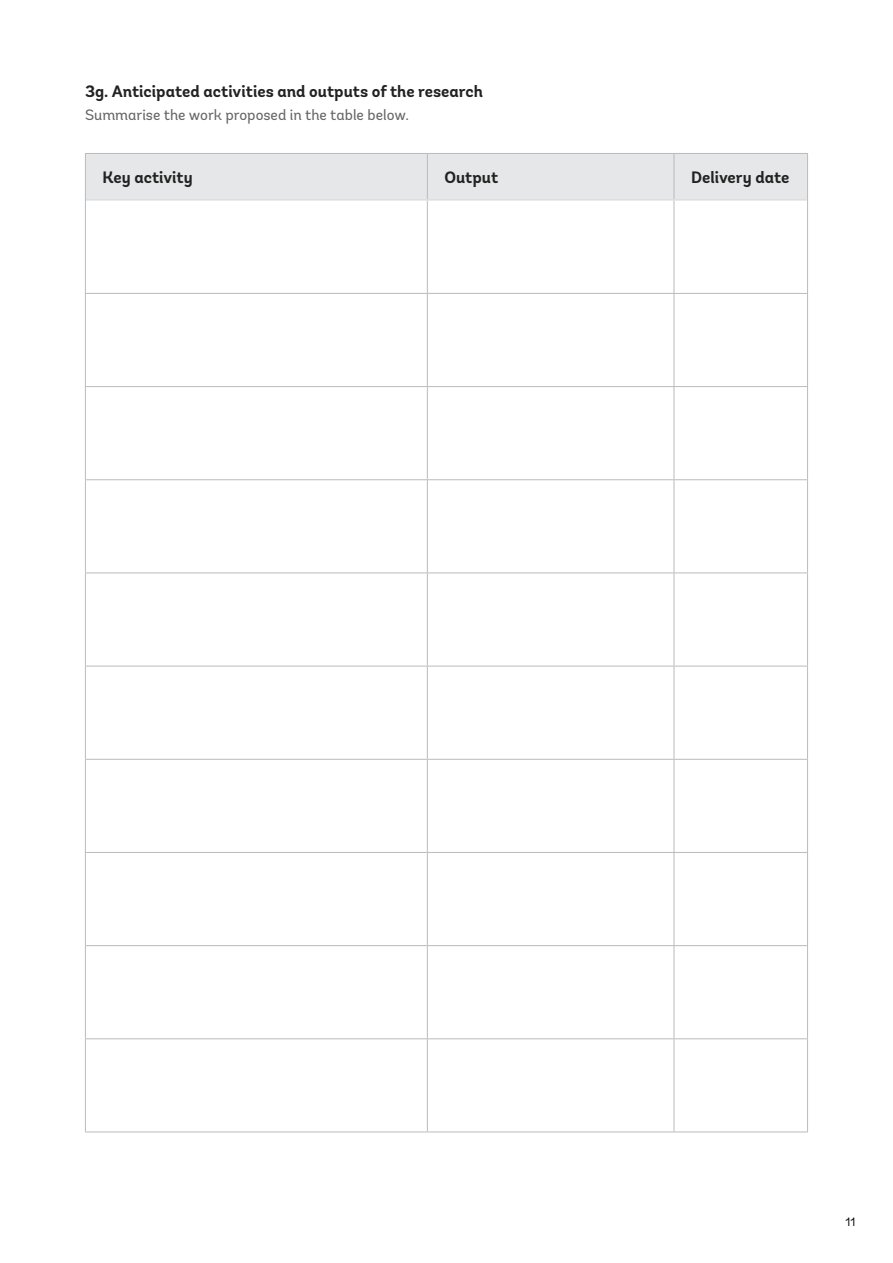
<style>
.page{position:relative;width:893px;height:1263px;background:#fff}
.page>*{position:absolute;margin:0;border:0;box-sizing:border-box;transform-origin:0 0}
.field_label{font:700 16.5px "Andes";color:#222}
.field_hint{font:15px "Andes";color:#666}
.t1{font:12px "Andes";color:#000}
</style>
<div class="page">
<div style="left:86px;top:154px;width:721px;height:45px;background:#e6e7e8"></div>
<hr style="left:427px;top:154px;width:1px;height:45px;background:#bbb">
<hr style="left:674px;top:154px;width:1px;height:45px;background:#bbb">
<hr style="left:427px;top:201px;width:1px;height:92px;background:#bbb">
<hr style="left:674px;top:201px;width:1px;height:92px;background:#bbb">
<hr style="left:85px;top:293px;width:342px;height:1px;background:#bbb">
<hr style="left:427px;top:293px;width:247px;height:1px;background:#bbb">
<hr style="left:427px;top:294px;width:1px;height:92px;background:#bbb">
<hr style="left:674px;top:293px;width:134px;height:1px;background:#bbb">
<hr style="left:674px;top:294px;width:1px;height:92px;background:#bbb">
<hr style="left:85px;top:386px;width:342px;height:1px;background:#bbb">
<hr style="left:427px;top:386px;width:247px;height:1px;background:#bbb">
<hr style="left:427px;top:387px;width:1px;height:92px;background:#bbb">
<hr style="left:674px;top:386px;width:134px;height:1px;background:#bbb">
<hr style="left:674px;top:387px;width:1px;height:92px;background:#bbb">
<hr style="left:85px;top:479px;width:342px;height:1px;background:#bbb">
<hr style="left:427px;top:479px;width:247px;height:1px;background:#bbb">
<hr style="left:427px;top:480px;width:1px;height:92px;background:#bbb">
<hr style="left:674px;top:479px;width:134px;height:1px;background:#bbb">
<hr style="left:674px;top:480px;width:1px;height:92px;background:#bbb">
<hr style="left:85px;top:572px;width:342px;height:1px;background:#bbb">
<hr style="left:427px;top:572px;width:247px;height:1px;background:#bbb">
<hr style="left:427px;top:573px;width:1px;height:93px;background:#bbb">
<hr style="left:674px;top:572px;width:134px;height:1px;background:#bbb">
<hr style="left:674px;top:573px;width:1px;height:93px;background:#bbb">
<hr style="left:85px;top:666px;width:342px;height:1px;background:#bbb">
<hr style="left:427px;top:666px;width:247px;height:1px;background:#bbb">
<hr style="left:427px;top:666px;width:1px;height:93px;background:#bbb">
<hr style="left:674px;top:666px;width:134px;height:1px;background:#bbb">
<hr style="left:674px;top:666px;width:1px;height:93px;background:#bbb">
<hr style="left:85px;top:759px;width:342px;height:1px;background:#bbb">
<hr style="left:427px;top:759px;width:247px;height:1px;background:#bbb">
<hr style="left:427px;top:760px;width:1px;height:92px;background:#bbb">
<hr style="left:674px;top:759px;width:134px;height:1px;background:#bbb">
<hr style="left:674px;top:760px;width:1px;height:92px;background:#bbb">
<hr style="left:85px;top:852px;width:342px;height:1px;background:#bbb">
<hr style="left:427px;top:852px;width:247px;height:1px;background:#bbb">
<hr style="left:427px;top:853px;width:1px;height:92px;background:#bbb">
<hr style="left:674px;top:852px;width:134px;height:1px;background:#bbb">
<hr style="left:674px;top:853px;width:1px;height:92px;background:#bbb">
<hr style="left:85px;top:945px;width:342px;height:1px;background:#bbb">
<hr style="left:427px;top:945px;width:247px;height:1px;background:#bbb">
<hr style="left:427px;top:946px;width:1px;height:92px;background:#bbb">
<hr style="left:674px;top:945px;width:134px;height:1px;background:#bbb">
<hr style="left:674px;top:946px;width:1px;height:92px;background:#bbb">
<hr style="left:85px;top:1038px;width:342px;height:1px;background:#bbb">
<hr style="left:427px;top:1038px;width:247px;height:1px;background:#bbb">
<hr style="left:427px;top:1039px;width:1px;height:92px;background:#bbb">
<hr style="left:674px;top:1038px;width:134px;height:1px;background:#bbb">
<hr style="left:674px;top:1039px;width:1px;height:92px;background:#bbb">
<hr style="left:86px;top:199px;width:341px;height:2px;background:#ddd">
<hr style="left:427px;top:199px;width:247px;height:2px;background:#ddd">
<hr style="left:674px;top:199px;width:133px;height:2px;background:#ddd">
<hr style="left:85px;top:153px;width:342px;height:1px;background:#bbb">
<hr style="left:85px;top:154px;width:1px;height:46px;background:#bbb">
<hr style="left:427px;top:153px;width:247px;height:1px;background:#bbb">
<hr style="left:674px;top:153px;width:134px;height:1px;background:#bbb">
<hr style="left:807px;top:154px;width:1px;height:46px;background:#bbb">
<hr style="left:85px;top:200px;width:1px;height:93px;background:#bbb">
<hr style="left:807px;top:200px;width:1px;height:93px;background:#bbb">
<hr style="left:85px;top:294px;width:1px;height:92px;background:#bbb">
<hr style="left:807px;top:294px;width:1px;height:92px;background:#bbb">
<hr style="left:85px;top:387px;width:1px;height:92px;background:#bbb">
<hr style="left:807px;top:387px;width:1px;height:92px;background:#bbb">
<hr style="left:85px;top:480px;width:1px;height:92px;background:#bbb">
<hr style="left:807px;top:480px;width:1px;height:92px;background:#bbb">
<hr style="left:85px;top:573px;width:1px;height:93px;background:#bbb">
<hr style="left:807px;top:573px;width:1px;height:93px;background:#bbb">
<hr style="left:85px;top:666px;width:1px;height:93px;background:#bbb">
<hr style="left:807px;top:666px;width:1px;height:93px;background:#bbb">
<hr style="left:85px;top:760px;width:1px;height:92px;background:#bbb">
<hr style="left:807px;top:760px;width:1px;height:92px;background:#bbb">
<hr style="left:85px;top:853px;width:1px;height:92px;background:#bbb">
<hr style="left:807px;top:853px;width:1px;height:92px;background:#bbb">
<hr style="left:85px;top:946px;width:1px;height:92px;background:#bbb">
<hr style="left:807px;top:946px;width:1px;height:92px;background:#bbb">
<hr style="left:85px;top:1039px;width:1px;height:92px;background:#bbb">
<hr style="left:807px;top:1039px;width:1px;height:92px;background:#bbb">
<hr style="left:85px;top:1131px;width:342px;height:1px;background:#bbb">
<hr style="left:427px;top:1131px;width:247px;height:1px;background:#bbb">
<hr style="left:674px;top:1131px;width:134px;height:1px;background:#bbb">
<p class="field_label" style="left:85px;top:81px;width:399px">3g. Anticipated activities and outputs of the research</p>
<p class="field_hint" style="left:85px;top:105px;width:325px">Summarise the work proposed in the table below.</p>
<p class="field_label" style="left:102px;top:167px;width:92px">Key activity</p>
<p class="field_label" style="left:444px;top:167px;width:55px">Output</p>
<p class="field_label" style="left:691px;top:167px;width:100px">Delivery date</p>
<p class="t1" style="left:845px;top:1214px;width:12px">11</p>
</div>
